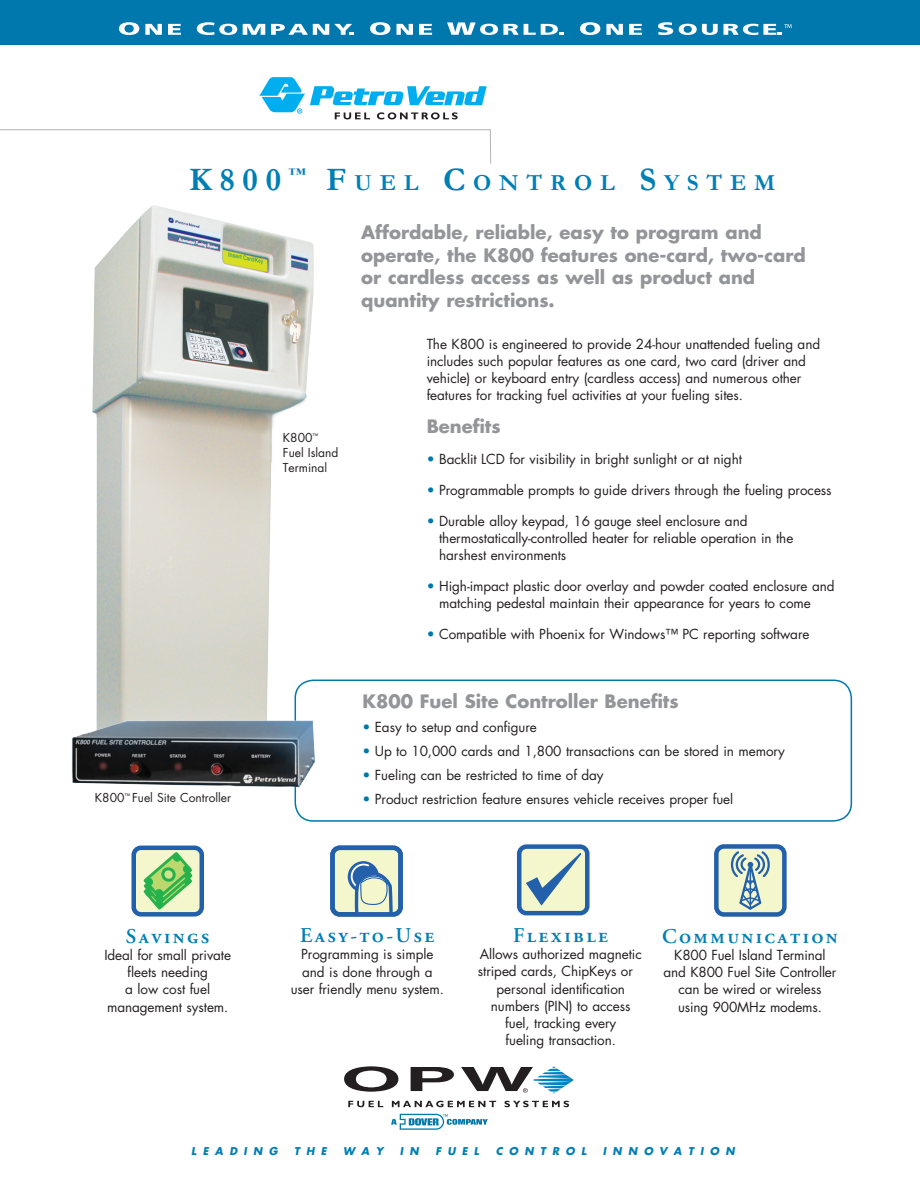
<style>
.page{position:relative;width:920px;height:1187px;background:#fff}
.page>*{position:absolute;margin:0;border:0;box-sizing:border-box;transform-origin:0 0}
.t1{font:700 23.1px "Garamond";letter-spacing:.335em;color:#007fb4}
.t2{font:21px "Adobe Garamond Semibold SC";letter-spacing:.11em;color:#007fb4}
.t3{font:700 18px/22.5px "Futura";color:#939598}
.t4{font:13.5px/17.2px "Futura";letter-spacing:-.005em;color:#231f20;text-align:center}
.t5{font:12px/15px "Futura";color:#231f20}
.t6{font:italic 700 10.5px "Futura";letter-spacing:.6em;color:#007fb4}
.s1{font-size:33px}
.s2{color:#0078aa}
</style>
<div class="page">
<img style="left:92px;top:205px;width:222px;height:516px">
<svg style="left:0;top:129px;width:491px;height:35px"></svg>
<svg style="left:259px;top:77px;width:227px;height:42px"></svg>
<svg style="left:344px;top:1066px;width:54px;height:26px"></svg>
<svg style="left:410px;top:1067px;width:44px;height:24px"></svg>
<svg style="left:461px;top:1066px;width:113px;height:27px"></svg>
<svg style="left:348px;top:1101px;width:35px;height:6px"></svg>
<svg style="left:392px;top:1101px;width:104px;height:6px"></svg>
<svg style="left:504px;top:1101px;width:65px;height:6px"></svg>
<svg style="left:391px;top:1114px;width:97px;height:16px"></svg>
<div style="left:0;top:0;width:920px;height:45px;background:#0078ae"></div>
<svg style="left:119px;top:22px;width:20px;height:13px"></svg>
<svg style="left:145px;top:24px;width:17px;height:11px"></svg>
<svg style="left:168px;top:24px;width:13px;height:11px"></svg>
<svg style="left:197px;top:22px;width:40px;height:13px"></svg>
<svg style="left:243px;top:24px;width:22px;height:11px"></svg>
<svg style="left:271px;top:24px;width:82px;height:11px"></svg>
<svg style="left:370px;top:22px;width:20px;height:13px"></svg>
<svg style="left:396px;top:24px;width:17px;height:11px"></svg>
<svg style="left:419px;top:24px;width:13px;height:11px"></svg>
<svg style="left:447px;top:22px;width:116px;height:13px"></svg>
<svg style="left:580px;top:22px;width:20px;height:13px"></svg>
<svg style="left:606px;top:24px;width:17px;height:11px"></svg>
<svg style="left:629px;top:24px;width:13px;height:11px"></svg>
<svg style="left:658px;top:22px;width:38px;height:13px"></svg>
<svg style="left:702px;top:24px;width:15px;height:11px"></svg>
<svg style="left:723px;top:24px;width:68px;height:11px"></svg>
<hr style="left:45px;top:829px;width:33px;height:1px;background:#000">
<hr style="left:45px;top:14px;width:33px;height:1px;background:#000">
<div style="left:134px;top:848px;width:68px;height:66px;background:#f4f6cc;border-radius:7px"></div>
<div style="left:131px;top:845px;width:73px;height:71px;border:4px solid #2360ab;border-radius:7px"></div>
<svg style="left:141px;top:849px;width:54px;height:63px"></svg>
<div style="left:332px;top:848px;width:68px;height:66px;background:#f4f6cc;border-radius:7px"></div>
<div style="left:348px;top:861px;width:31px;height:31px;background:#2360ab;border-radius:50%"></div>
<svg style="left:350px;top:863px;width:43px;height:49px"></svg>
<div style="left:330px;top:845px;width:73px;height:72px;border:4px solid #2360ab;border-radius:7px"></div>
<div style="left:519px;top:847px;width:68px;height:66px;background:#f4f6cc;border-radius:7px"></div>
<div style="left:517px;top:844px;width:72px;height:71px;border:4px solid #2360ab;border-radius:7px"></div>
<svg style="left:525px;top:844px;width:65px;height:63px"></svg>
<div style="left:716px;top:846px;width:68px;height:68px;background:#f4f6cc;border-radius:8px"></div>
<div style="left:714px;top:844px;width:72px;height:73px;border:4px solid #2360ab;border-radius:8px"></div>
<svg style="left:730px;top:851px;width:40px;height:59px"></svg>
<div style="left:294px;top:679px;width:558px;height:143px;border:2px solid #0078aa;border-radius:18px"></div>
<img style="left:72px;top:721px;width:243px;height:66px">
<h1 class="t1" style="left:189px;top:169px;width:587px"><span class="s1">K800</span> <sup>™</sup> <span class="s1">F</span>UEL <span class="s1">C</span>ONTROL <span class="s1">S</span>YSTEM</h1>
<h3 class="t3" style="left:361px;top:221px;width:446px">Affordable, reliable, easy to program and operate, the K800 features one-card, two-card or cardless access as well as product and quantity restrictions.</h3>
<p class="t5" style="left:95px;top:790px;width:138px">K800<sup>™</sup> Fuel Site Controller</p>
<h2 class="t2" style="left:126px;top:924px;width:85px">Savings</h2>
<p class="t4" style="left:104px;top:946px;width:128px">Ideal for small private fleets needing<br>a low cost fuel management system.</p>
<p class="t5" style="left:283px;top:431px;width:57px">K800<sup>™<br></sup>Fuel Island<br>Terminal</p>
<p class="t4" style="left:426px;top:335px;width:395px;text-align:left">The K800 is engineered to provide 24-hour unattended fueling and includes such popular features as one card, two card (driver and vehicle) or keyboard entry (cardless access) and numerous other features for tracking fuel activities at your fueling sites.</p>
<h3 class="t3" style="left:426px;top:415px;width:75px">Benefits</h3>
<p class="t4" style="left:426px;top:451px;width:317px"><span class="s2">•</span> Backlit LCD for visibility in bright sunlight or at night</p>
<p class="t4" style="left:426px;top:481px;width:406px"><span class="s2">•</span> Programmable prompts to guide drivers through the fueling process</p>
<p class="t4" style="left:439px;top:512px;width:356px;text-align:left;text-indent:-12px"><span class="s2">•</span> Durable alloy keypad, 16 gauge steel enclosure and thermostatically-controlled heater for reliable operation in the harshest environments</p>
<p class="t4" style="left:439px;top:577px;width:397px;text-align:left;text-indent:-12px"><span class="s2">•</span> High-impact plastic door overlay and powder coated enclosure and matching pedestal maintain their appearance for years to come</p>
<p class="t4" style="left:426px;top:625px;width:384px"><span class="s2">•</span> Compatible with Phoenix for Windows™ PC reporting software</p>
<h3 class="t3" style="left:362px;top:690px;width:318px">K800 Fuel Site Controller Benefits</h3>
<p class="t4" style="left:362px;top:718px;width:176px"><span class="s2">•</span> Easy to setup and configure</p>
<p class="t4" style="left:362px;top:742px;width:424px"><span class="s2">•</span> Up to 10,000 cards and 1,800 transactions can be stored in memory</p>
<p class="t4" style="left:362px;top:766px;width:243px"><span class="s2">•</span> Fueling can be restricted to time of day</p>
<p class="t4" style="left:362px;top:790px;width:372px"><span class="s2">•</span> Product restriction feature ensures vehicle receives proper fuel</p>
<h2 class="t2" style="left:300px;top:924px;width:136px">Easy-to-Use</h2>
<p class="t4" style="left:291px;top:946px;width:155px">Programming is simple and is done through a user friendly menu system.</p>
<h2 class="t2" style="left:513px;top:924px;width:96px">Flexible</h2>
<p class="t4" style="left:479px;top:946px;width:164px">Allows authorized magnetic</p>
<p class="t4" style="left:478px;top:963px;width:156px">striped cards, ChipKeys or</p>
<p class="t4" style="left:496px;top:980px;width:130px">personal identification</p>
<p class="t4" style="left:491px;top:997px;width:141px">numbers (PIN) to access</p>
<p class="t4" style="left:505px;top:1015px;width:113px">fuel, tracking every</p>
<p class="t4" style="left:505px;top:1032px;width:112px">fueling transaction.</p>
<h2 class="t2" style="left:662px;top:924px;width:177px">Communication</h2>
<p class="t4" style="left:663px;top:946px;width:174px">K800 Fuel Island Terminal and K800 Fuel Site Controller can be wired or wireless using 900MHz modems.</p>
<p class="t6" style="left:191px;top:1144px;width:88px">LEADING</p>
<p class="t6" style="left:294px;top:1144px;width:34px">THE</p>
<p class="t6" style="left:343px;top:1144px;width:42px">WAY</p>
<p class="t6" style="left:400px;top:1144px;width:20px">I N</p>
<p class="t6" style="left:435px;top:1144px;width:36px">FUEL</p>
<p class="t6" style="left:495px;top:1144px;width:41px">CONT</p>
<p class="t6" style="left:552px;top:1144px;width:35px">ROL</p>
<p class="t6" style="left:603px;top:1144px;width:13px">INN</p>
<p class="t6" style="left:643px;top:1144px;width:42px">OVATI</p>
<p class="t6" style="left:709px;top:1144px;width:26px">O N</p>
</div>
